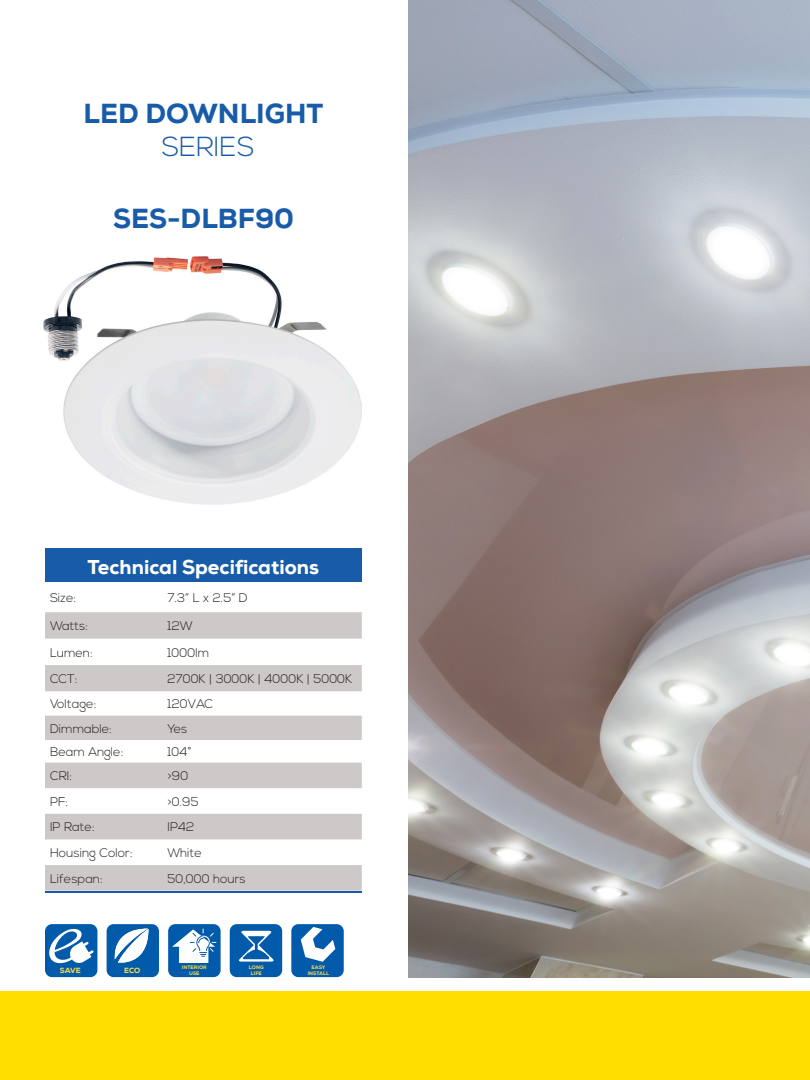
<style>
.page{position:relative;width:810px;height:1080px;background:#fff}
.page>*{position:absolute;margin:0;border:0;box-sizing:border-box;transform-origin:0 0}
.t1{font:800 27.5px "Nexa";color:#185ca9}
.t2{font:300 27.5px "Nexa";color:#185ca9}
.t3{font:800 20px "Nexa";color:#fff}
.t4{font:300 12.5px "Nexa";color:#231f20}
.t5{font:800 7.5px "Nexa";color:#fcdd48}
.t6{font:800 7.5px "Nexa";color:#fcdb48}
.t7{font:800 5px "Nexa";color:#fcdb48}
</style>
<div class="page">
<div style="left:0;top:991px;width:810px;height:89px;background:#ffde00"></div>
<div style="left:45px;top:548px;width:317px;height:34px;background:#185ca9"></div>
<svg style="left:45px;top:612px;width:317px;height:279px;fill:#cdc9c8"></svg>
<img style="left:409px;top:0;width:401px;height:977px">
<hr style="left:45px;top:891px;width:317px;height:2px;background:#185aaa">
<img style="left:44px;top:256px;width:318px;height:249px">
<div style="left:107px;top:924px;width:52px;height:53px;background:#015aaa;border-radius:7px"></div>
<svg style="left:114px;top:929px;width:34px;height:34px"></svg>
<div style="left:45px;top:924px;width:52px;height:53px;background:#015aaa;border-radius:7px"></div>
<svg style="left:49px;top:928px;width:45px;height:36px"></svg>
<div style="left:291px;top:924px;width:53px;height:53px;background:#015aaa;border-radius:7px"></div>
<svg style="left:301px;top:927px;width:34px;height:35px"></svg>
<div style="left:230px;top:924px;width:52px;height:53px;background:#015aaa;border-radius:7px"></div>
<svg style="left:239px;top:931px;width:35px;height:31px"></svg>
<div style="left:168px;top:924px;width:53px;height:53px;background:#015aaa;border-radius:7px"></div>
<svg style="left:172px;top:929px;width:44px;height:34px"></svg>
<p class="t1" style="left:84px;top:96px;width:241px">LED DOWNLIGHT</p>
<p class="t2" style="left:162px;top:130px;width:94px">SERIES</p>
<p class="t1" style="left:113px;top:201px;width:183px">SES-DLBF90</p>
<p class="t3" style="left:88px;top:554px;width:233px">Technical Specifications</p>
<p class="t4" style="left:50px;top:590px;width:28px">Size:</p>
<p class="t4" style="left:168px;top:590px;width:82px">7.3” L x 2.5” D</p>
<p class="t4" style="left:50px;top:619px;width:40px">Watts:</p>
<p class="t4" style="left:168px;top:619px;width:27px">12W</p>
<p class="t4" style="left:50px;top:645px;width:44px">Lumen:</p>
<p class="t4" style="left:168px;top:645px;width:43px">1000lm</p>
<p class="t4" style="left:50px;top:671px;width:29px">CCT:</p>
<p class="t4" style="left:168px;top:671px;width:186px">2700K | 3000K | 4000K | 5000K</p>
<p class="t4" style="left:50px;top:697px;width:48px">Voltage:</p>
<p class="t4" style="left:168px;top:697px;width:47px">120VAC</p>
<p class="t4" style="left:50px;top:721px;width:63px">Dimmable:</p>
<p class="t4" style="left:168px;top:721px;width:21px">Yes</p>
<p class="t4" style="left:50px;top:745px;width:75px">Beam Angle:</p>
<p class="t4" style="left:168px;top:745px;width:26px">104°</p>
<p class="t4" style="left:50px;top:769px;width:24px">CRI:</p>
<p class="t4" style="left:168px;top:769px;width:22px">&gt;90</p>
<p class="t4" style="left:50px;top:794px;width:20px">PF:</p>
<p class="t4" style="left:168px;top:794px;width:33px">&gt;0.95</p>
<p class="t4" style="left:50px;top:820px;width:46px">IP Rate:</p>
<p class="t4" style="left:168px;top:820px;width:29px">IP42</p>
<p class="t4" style="left:50px;top:845px;width:84px">Housing Color:</p>
<p class="t4" style="left:168px;top:845px;width:36px">White</p>
<p class="t4" style="left:50px;top:871px;width:54px">Lifespan:</p>
<p class="t4" style="left:168px;top:871px;width:80px">50,000 hours</p>
<p class="t5" style="left:60px;top:965px;width:22px">SAVE</p>
<p class="t6" style="left:124px;top:965px;width:18px">ECO</p>
<p class="t7" style="left:182px;top:964px;width:26px">INTERIOR</p>
<p class="t7" style="left:189px;top:970px;width:12px">USE</p>
<p class="t7" style="left:249px;top:964px;width:16px">LONG</p>
<p class="t7" style="left:251px;top:970px;width:12px">LIFE</p>
<p class="t7" style="left:312px;top:964px;width:15px">EASY</p>
<p class="t7" style="left:308px;top:970px;width:23px">INSTALL</p>
</div>
